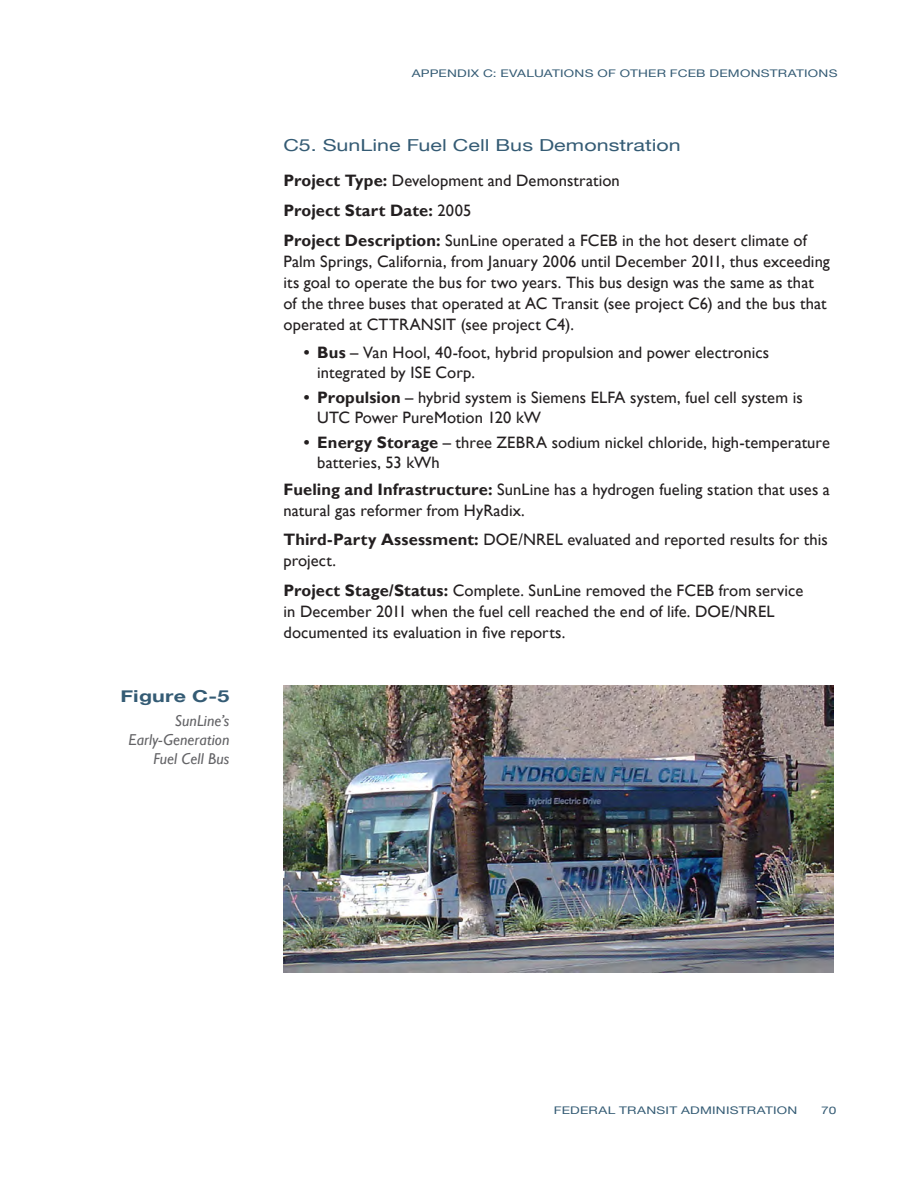
<style>
.page{position:relative;width:918px;height:1188px;background:#fff}
.page>*{position:absolute;margin:0;border:0;box-sizing:border-box;transform-origin:0 0}
.t1{font:16.5px/21px "Gill Sans";letter-spacing:.005em;color:#231f20}
.t2{font:16.5px "Helvetica Neue";letter-spacing:.005em;color:#345b74;scale:1.3 1}
.t3{font:700 16.5px "Helvetica Neue";letter-spacing:.01em;color:#345b74;scale:1.3 1}
.t4{font:italic 15.75px/18.9px "Gill Sans";letter-spacing:.01em;color:#636366;text-align:right}
.t5{font:10.5px "Helvetica Neue";letter-spacing:.02em;color:#345b74;scale:1.3 1}
.s1{font-weight:700}
</style>
<div class="page">
<img style="left:284px;top:686px;width:549px;height:287px">
<p class="t3" style="left:121px;top:681px;width:85px">Figure C-5</p>
<p class="t4" style="left:128px;top:712px;width:103px">SunLine’s<br>Early-Generation<br>Fuel Cell Bus</p>
<p class="t5" style="left:412px;top:64px;width:329px">APPENDIX C: EVALUATIONS OF OTHER FCEB DEMONSTRATIONS</p>
<p class="t2" style="left:284px;top:131px;width:307px">C5. SunLine Fuel Cell Bus Demonstration</p>
<p class="t1" style="left:284px;top:166px;width:525px;line-height:29.8px"><span class="s1">Project Type:</span> Development and Demonstration<br><span class="s1">Project Start Date:</span> 2005<br><span class="s1">Project Description:</span> SunLine operated a FCEB in the hot desert climate of</p>
<p class="t1" style="left:284px;top:251px;width:548px">Palm Springs, California, from January 2006 until December 2011, thus exceeding</p>
<p class="t1" style="left:284px;top:272px;width:532px">its goal to operate the bus for two years. This bus design was the same as that</p>
<p class="t1" style="left:284px;top:293px;width:545px">of the three buses that operated at AC Transit (see project C6) and the bus that operated at CTTRANSIT (see project C4).</p>
<p class="t1" style="left:304px;top:343px;width:467px"><span class="s1">• Bus</span> – Van Hool, 40-foot, hybrid propulsion and power electronics</p>
<p class="t1" style="left:317px;top:362px;width:159px">integrated by ISE Corp.</p>
<p class="t1" style="left:317px;top:388px;width:487px;line-height:19.8px;text-indent:-13px"><span class="s1">• Propulsion</span> – hybrid system is Siemens ELFA system, fuel cell system is<br>UTC Power PureMotion 120 kW</p>
<p class="t1" style="left:317px;top:433px;width:514px;line-height:19.8px;text-indent:-13px"><span class="s1">• Energy Storage</span> – three ZEBRA sodium nickel chloride, high-temperature batteries, 53 kWh</p>
<p class="t1" style="left:284px;top:479px;width:548px"><span class="s1">Fueling and Infrastructure:</span> SunLine has a hydrogen fueling station that uses a natural gas reformer from HyRadix.</p>
<p class="t1" style="left:284px;top:530px;width:546px"><span class="s1">Third-Party Assessment:</span> DOE/NREL evaluated and reported results for this</p>
<p class="t1" style="left:284px;top:551px;width:54px">project.</p>
<p class="t1" style="left:284px;top:581px;width:521px"><span class="s1">Project Stage/Status:</span> Complete. SunLine removed the FCEB from service in December 2011 when the fuel cell reached the end of life. DOE/NREL documented its evaluation in five reports.</p>
<p class="t5" style="left:554px;top:1102px;width:189px">FEDERAL TRANSIT ADMINISTRATION</p>
<p class="t5" style="left:821px;top:1102px;width:13px">70</p>
</div>
